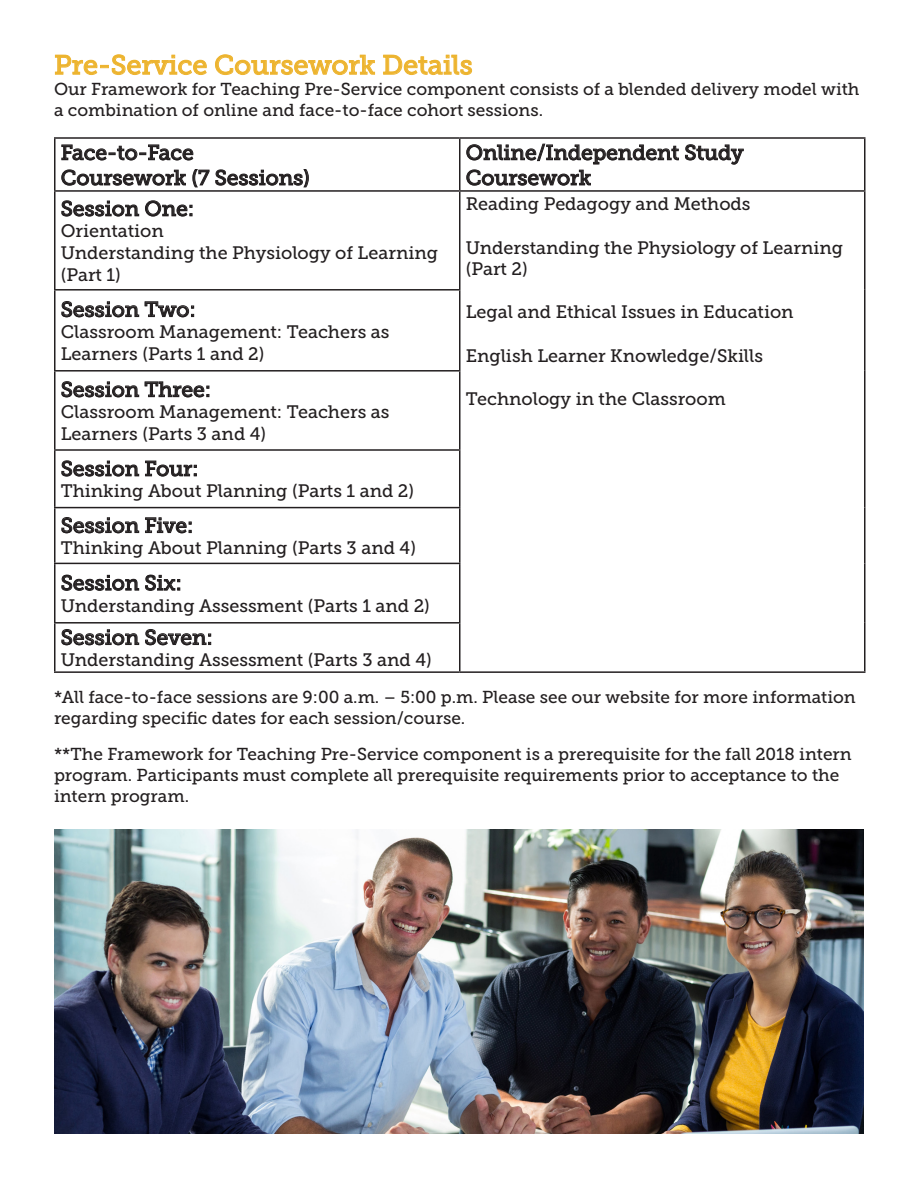
<style>
.page{position:relative;width:918px;height:1188px;background:#fff}
.page>*{position:absolute;margin:0;border:0;box-sizing:border-box;transform-origin:0 0}
.t1{font:27px "Museo Slab 500";color:#edb42f}
.t2{font:21px/25.2px "Museo Slab 500";color:#231f20}
.t3{font:18px/21.6px "Museo Slab 500";color:#231f20}
.t4{font:17.25px/21px "Museo Slab 500";color:#231f20}
</style>
<div class="page">
<svg style="left:55px;top:54px;width:152px;height:22px"></svg>
<svg style="left:215px;top:54px;width:160px;height:22px"></svg>
<svg style="left:383px;top:54px;width:89px;height:22px"></svg>
<hr style="left:54px;top:137px;width:406px;height:2px;background:#231f20">
<hr style="left:54px;top:139px;width:2px;height:51px;background:#231f20">
<hr style="left:460px;top:137px;width:406px;height:2px;background:#231f20">
<hr style="left:459px;top:139px;width:1px;height:51px;background:#231f20">
<hr style="left:864px;top:139px;width:2px;height:51px;background:#231f20">
<hr style="left:54px;top:190px;width:406px;height:2px;background:#231f20">
<hr style="left:54px;top:192px;width:2px;height:97px;background:#231f20">
<hr style="left:460px;top:190px;width:406px;height:2px;background:#231f20">
<hr style="left:459px;top:192px;width:1px;height:97px;background:#231f20">
<hr style="left:864px;top:192px;width:2px;height:98px;background:#231f20">
<hr style="left:54px;top:289px;width:406px;height:2px;background:#231f20">
<hr style="left:54px;top:291px;width:2px;height:79px;background:#231f20">
<hr style="left:459px;top:291px;width:1px;height:79px;background:#231f20">
<hr style="left:864px;top:290px;width:2px;height:81px;background:#231f20">
<hr style="left:54px;top:370px;width:406px;height:2px;background:#231f20">
<hr style="left:54px;top:372px;width:2px;height:77px;background:#231f20">
<hr style="left:459px;top:372px;width:1px;height:77px;background:#231f20">
<hr style="left:864px;top:371px;width:2px;height:79px;background:#231f20">
<hr style="left:54px;top:449px;width:406px;height:2px;background:#231f20">
<hr style="left:54px;top:451px;width:2px;height:56px;background:#231f20">
<hr style="left:459px;top:451px;width:1px;height:56px;background:#231f20">
<hr style="left:864px;top:450px;width:2px;height:58px;background:#231f20">
<hr style="left:54px;top:507px;width:406px;height:1px;background:#231f20">
<hr style="left:54px;top:508px;width:2px;height:55px;background:#231f20">
<hr style="left:459px;top:508px;width:1px;height:55px;background:#231f20">
<hr style="left:864px;top:508px;width:2px;height:55px;background:#231f20">
<hr style="left:54px;top:563px;width:406px;height:1px;background:#231f20">
<hr style="left:54px;top:564px;width:2px;height:58px;background:#231f20">
<hr style="left:459px;top:564px;width:1px;height:58px;background:#231f20">
<hr style="left:864px;top:563px;width:2px;height:60px;background:#231f20">
<hr style="left:54px;top:622px;width:406px;height:2px;background:#231f20">
<hr style="left:54px;top:624px;width:2px;height:47px;background:#231f20">
<hr style="left:459px;top:624px;width:1px;height:47px;background:#231f20">
<hr style="left:864px;top:623px;width:2px;height:48px;background:#231f20">
<hr style="left:54px;top:671px;width:406px;height:2px;background:#231f20">
<hr style="left:460px;top:671px;width:406px;height:2px;background:#231f20">
<svg style="left:61px;top:144px;width:133px;height:17px"></svg>
<svg style="left:61px;top:169px;width:125px;height:17px"></svg>
<svg style="left:192px;top:169px;width:117px;height:19px"></svg>
<svg style="left:685px;top:144px;width:59px;height:21px"></svg>
<svg style="left:466px;top:143px;width:213px;height:43px"></svg>
<svg style="left:61px;top:200px;width:78px;height:17px"></svg>
<svg style="left:145px;top:200px;width:47px;height:17px"></svg>
<svg style="left:61px;top:301px;width:133px;height:17px"></svg>
<svg style="left:61px;top:381px;width:148px;height:17px"></svg>
<svg style="left:61px;top:460px;width:78px;height:17px"></svg>
<svg style="left:145px;top:460px;width:52px;height:17px"></svg>
<svg style="left:61px;top:517px;width:78px;height:17px"></svg>
<svg style="left:145px;top:517px;width:47px;height:17px"></svg>
<svg style="left:61px;top:574px;width:78px;height:17px"></svg>
<svg style="left:145px;top:574px;width:35px;height:17px"></svg>
<svg style="left:61px;top:629px;width:78px;height:17px"></svg>
<svg style="left:145px;top:629px;width:66px;height:17px"></svg>
<img style="left:54px;top:830px;width:810px;height:304px">
<p class="t1" style="left:54px;top:50px;width:420px">Pre-Service Coursework Details</p>
<p class="t4" style="left:54px;top:79px;width:807px">Our Framework for Teaching Pre-Service component consists of a blended delivery model with a combination of online and face-to-face cohort sessions.</p>
<p class="t2" style="left:61px;top:140px;width:134px">Face-to-Face</p>
<p class="t2" style="left:61px;top:165px;width:251px">Coursework (7 Sessions)</p>
<p class="t2" style="left:466px;top:140px;width:279px">Online/Independent Study<br>Coursework</p>
<p class="t3" style="left:466px;top:194px;width:286px">Reading Pedagogy and Methods</p>
<p class="t3" style="left:466px;top:237px;width:379px">Understanding the Physiology of Learning (Part 2)</p>
<p class="t3" style="left:466px;top:302px;width:329px">Legal and Ethical Issues in Education</p>
<p class="t3" style="left:466px;top:345px;width:299px">English Learner Knowledge/Skills</p>
<p class="t3" style="left:466px;top:388px;width:261px">Technology in the Classroom</p>
<p class="t2" style="left:61px;top:196px;width:135px">Session One:</p>
<p class="t3" style="left:61px;top:221px;width:105px">Orientation</p>
<p class="t3" style="left:61px;top:242px;width:379px">Understanding the Physiology of Learning (Part 1)</p>
<p class="t2" style="left:61px;top:297px;width:136px">Session Two:</p>
<p class="t3" style="left:61px;top:321px;width:330px">Classroom Management: Teachers as<br>Learners (Parts 1 and 2)</p>
<p class="t2" style="left:61px;top:377px;width:152px">Session Three:</p>
<p class="t3" style="left:61px;top:401px;width:330px">Classroom Management: Teachers as<br>Learners (Parts 3 and 4)</p>
<p class="t2" style="left:61px;top:456px;width:139px">Session Four:</p>
<p class="t3" style="left:61px;top:481px;width:355px">Thinking About Planning (Parts 1 and 2)</p>
<p class="t2" style="left:61px;top:513px;width:134px">Session Five:</p>
<p class="t3" style="left:61px;top:537px;width:357px">Thinking About Planning (Parts 3 and 4)</p>
<p class="t2" style="left:61px;top:570px;width:123px">Session Six:</p>
<p class="t3" style="left:61px;top:595px;width:371px">Understanding Assessment (Parts 1 and 2)</p>
<p class="t2" style="left:61px;top:625px;width:154px">Session Seven:</p>
<p class="t3" style="left:61px;top:649px;width:373px">Understanding Assessment (Parts 3 and 4)</p>
<p class="t4" style="left:54px;top:687px;width:803px">*All face-to-face sessions are 9:00 a.m. – 5:00 p.m. Please see our website for more information regarding specific dates for each session/course.</p>
<p class="t4" style="left:54px;top:744px;width:799px">**The Framework for Teaching Pre-Service component is a prerequisite for the fall 2018 intern program. Participants must complete all prerequisite requirements prior to acceptance to the intern program.</p>
</div>
